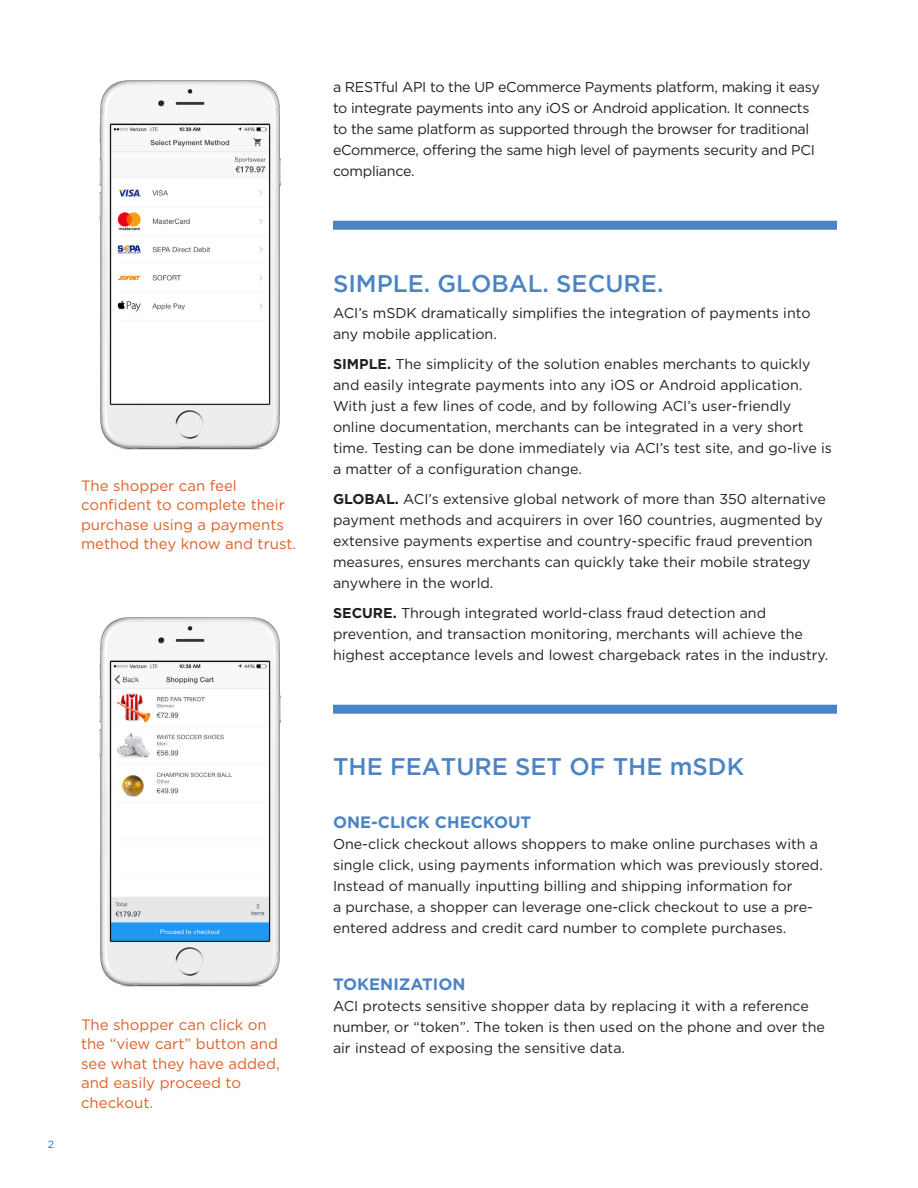
<style>
.page{position:relative;width:918px;height:1188px;background:#fff}
.page>*{position:absolute;margin:0;border:0;box-sizing:border-box;transform-origin:0 0}
.subhead{font:500 24px "Gotham";color:#4b84c4}
.subhead_-_small{font:700 16.5px "Gotham HTF";color:#4b84c4}
.callout{font:15px/19.5px "Gotham HTF";color:#dd6027}
.body_text{font:14.25px/21px "Gotham HTF";color:#231f20}
.body_text-2{font:14.25px/21px "Gotham HTF";letter-spacing:-.02em;color:#231f20}
.callout-2{font:10.5px "Gotham HTF";color:#0c85c8}
.s1{font-weight:700}
</style>
<div class="page">
<div style="left:333px;top:221px;width:504px;height:9px;background:#4b84c4"></div>
<div style="left:333px;top:705px;width:504px;height:9px;background:#4b84c4"></div>
<img style="left:99px;top:80px;width:182px;height:370px">
<img style="left:99px;top:617px;width:182px;height:370px">
<p class="body_text-2" style="left:333px;top:76px;width:488px">a RESTful API to the UP eCommerce Payments platform, making it easy to integrate payments into any iOS or Android application. It connects to the same platform as supported through the browser for traditional eCommerce, offering the same high level of payments security and PCI compliance.</p>
<p class="callout" style="left:81px;top:476px;width:217px">The shopper can feel confident to complete their purchase using a payments method they know and trust.</p>
<p class="callout-2" style="left:48px;top:1139px;width:8px">2</p>
<p class="callout" style="left:81px;top:1014px;width:200px">The shopper can click on the “view cart” button and see what they have added, and easily proceed to checkout.</p>
<p class="subhead" style="left:333px;top:268px;width:332px">SIMPLE. GLOBAL. SECURE.</p>
<p class="body_text" style="left:333px;top:302px;width:479px">ACI’s mSDK dramatically simplifies the integration of payments into any mobile application.</p>
<p class="body_text" style="left:333px;top:353px;width:500px"><span class="s1">SIMPLE.</span> The simplicity of the solution enables merchants to quickly and easily integrate payments into any iOS or Android application.<br>With just a few lines of code, and by following ACI’s user-friendly online documentation, merchants can be integrated in a very short time. Testing can be done immediately via ACI’s test site, and go-live is a matter of a configuration change.</p>
<p class="body_text" style="left:333px;top:488px;width:494px"><span class="s1">GLOBAL.</span> ACI’s extensive global network of more than 350 alternative payment methods and acquirers in over 160 countries, augmented by extensive payments expertise and country-specific fraud prevention measures, ensures merchants can quickly take their mobile strategy anywhere in the world.</p>
<p class="body_text" style="left:333px;top:602px;width:497px"><span class="s1">SECURE.</span> Through integrated world-class fraud detection and prevention, and transaction monitoring, merchants will achieve the highest acceptance levels and lowest chargeback rates in the industry.</p>
<p class="subhead" style="left:333px;top:751px;width:413px">THE FEATURE SET OF THE mSDK</p>
<p class="subhead_-_small" style="left:333px;top:812px;width:200px">ONE-CLICK CHECKOUT</p>
<p class="body_text" style="left:333px;top:833px;width:491px">One-click checkout allows shoppers to make online purchases with a single click, using payments information which was previously stored.<br>Instead of manually inputting billing and shipping information for<br>a purchase, a shopper can leverage one-click checkout to use a pre&shy;entered address and credit card number to complete purchases.</p>
<p class="subhead_-_small" style="left:333px;top:974px;width:134px">TOKENIZATION</p>
<p class="body_text" style="left:333px;top:995px;width:493px">ACI protects sensitive shopper data by replacing it with a reference number, or “token”. The token is then used on the phone and over the air instead of exposing the sensitive data.</p>
</div>
